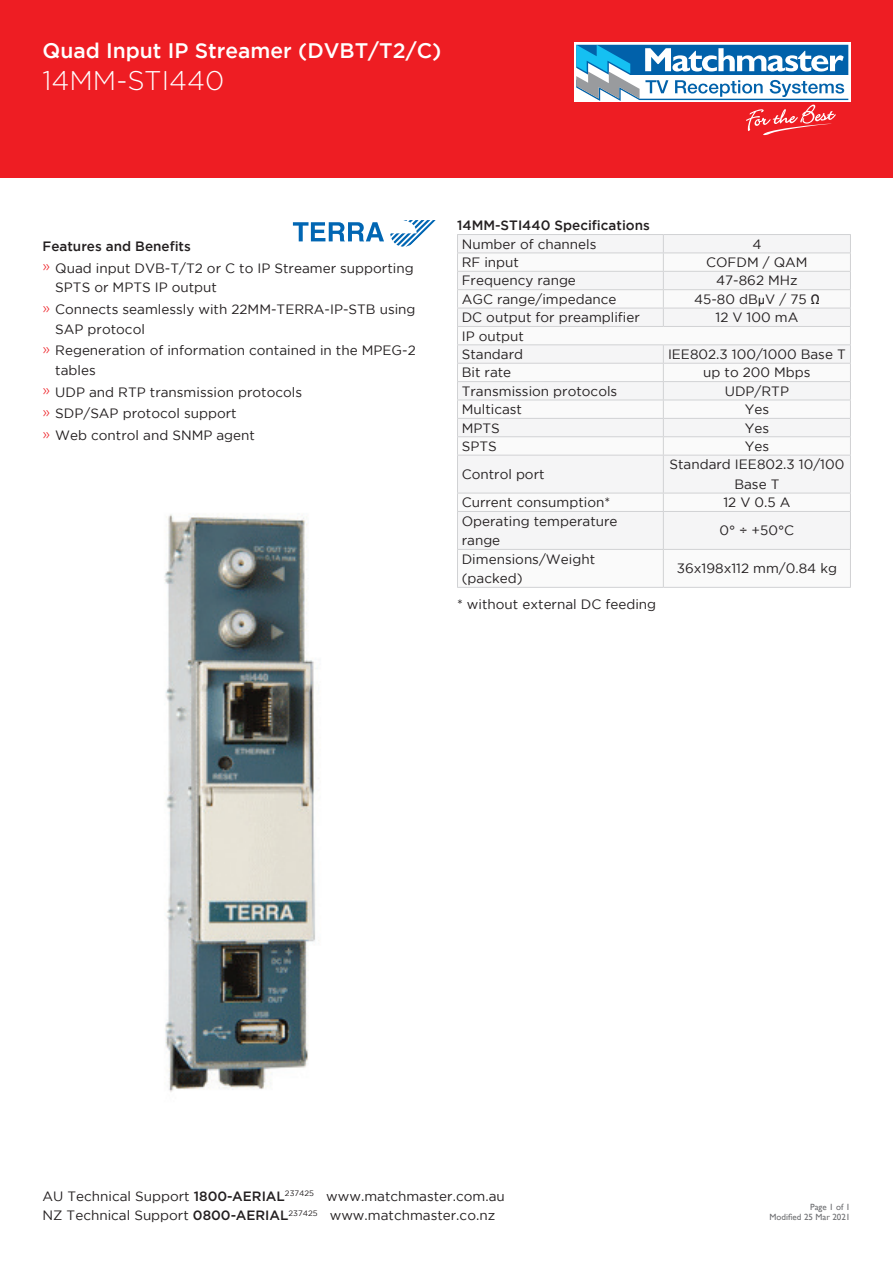
<style>
.page{position:relative;width:893px;height:1263px;background:#fff}
.page>*{position:absolute;margin:0;border:0;box-sizing:border-box;transform-origin:0 0}
.t1{font:300 27px "Gotham";color:#fff}
.t2{font:500 21px "Gotham";color:#fff}
.t3{font:13.5px/21.8px "Gotham";color:#231f20}
.t4{font:500 13.5px "Gotham";color:#231f20}
.t5{font:9px/10.8px "Gill Sans";color:#6c6d70;text-align:right}
.s1{font-weight:500}
.s2{font-weight:300;font-size:15px;color:#ee1d23}
.s3{font-family:"Gill Sans"}
</style>
<div class="page">
<div style="left:0;top:0;width:893px;height:178px;background:#ee1d23"></div>
<svg style="left:574px;top:43px;width:276px;height:59px"></svg>
<svg style="left:576px;top:45px;width:272px;height:90px"></svg>
<svg style="left:293px;top:222px;width:91px;height:19px"></svg>
<svg style="left:390px;top:220px;width:46px;height:27px"></svg>
<div style="left:458px;top:235px;width:392px;height:18px;background:#f5f5f6"></div>
<div style="left:458px;top:254px;width:392px;height:333px;background:#f5f5f6"></div>
<hr style="left:457px;top:253px;width:206px;height:1px;background:#d1d2d4">
<hr style="left:663px;top:253px;width:188px;height:1px;background:#d1d2d4">
<hr style="left:457px;top:271px;width:206px;height:1px;background:#d1d2d4">
<hr style="left:663px;top:271px;width:188px;height:1px;background:#d1d2d4">
<hr style="left:457px;top:289px;width:206px;height:1px;background:#d1d2d4">
<hr style="left:663px;top:289px;width:188px;height:1px;background:#d1d2d4">
<hr style="left:457px;top:308px;width:206px;height:1px;background:#d1d2d4">
<hr style="left:663px;top:308px;width:188px;height:1px;background:#d1d2d4">
<hr style="left:457px;top:326px;width:206px;height:1px;background:#d1d2d4">
<hr style="left:663px;top:326px;width:188px;height:1px;background:#d1d2d4">
<hr style="left:457px;top:344px;width:206px;height:1px;background:#d1d2d4">
<hr style="left:663px;top:344px;width:188px;height:1px;background:#d1d2d4">
<hr style="left:457px;top:363px;width:206px;height:1px;background:#d1d2d4">
<hr style="left:663px;top:363px;width:188px;height:1px;background:#d1d2d4">
<hr style="left:457px;top:381px;width:206px;height:1px;background:#d1d2d4">
<hr style="left:663px;top:381px;width:188px;height:1px;background:#d1d2d4">
<hr style="left:457px;top:400px;width:206px;height:1px;background:#d1d2d4">
<hr style="left:663px;top:400px;width:188px;height:1px;background:#d1d2d4">
<hr style="left:457px;top:418px;width:206px;height:1px;background:#d1d2d4">
<hr style="left:663px;top:418px;width:188px;height:1px;background:#d1d2d4">
<hr style="left:457px;top:436px;width:206px;height:1px;background:#d1d2d4">
<hr style="left:663px;top:436px;width:188px;height:1px;background:#d1d2d4">
<hr style="left:457px;top:455px;width:206px;height:1px;background:#d1d2d4">
<hr style="left:663px;top:455px;width:188px;height:1px;background:#d1d2d4">
<hr style="left:457px;top:493px;width:206px;height:1px;background:#d1d2d4">
<hr style="left:663px;top:493px;width:188px;height:1px;background:#d1d2d4">
<hr style="left:457px;top:511px;width:206px;height:1px;background:#d1d2d4">
<hr style="left:663px;top:511px;width:188px;height:1px;background:#d1d2d4">
<hr style="left:457px;top:549px;width:206px;height:1px;background:#d1d2d4">
<hr style="left:663px;top:549px;width:188px;height:1px;background:#d1d2d4">
<hr style="left:457px;top:587px;width:206px;height:1px;background:#d1d2d4">
<hr style="left:663px;top:587px;width:188px;height:1px;background:#d1d2d4">
<hr style="left:457px;top:234px;width:206px;height:1px;background:#d1d2d4">
<hr style="left:663px;top:234px;width:188px;height:1px;background:#d1d2d4">
<svg style="left:663px;top:235px;width:1px;height:91px"></svg>
<svg style="left:457px;top:235px;width:1px;height:220px"></svg>
<svg style="left:663px;top:345px;width:1px;height:110px"></svg>
<svg style="left:850px;top:235px;width:1px;height:220px"></svg>
<hr style="left:457px;top:455px;width:1px;height:38px;background:#d1d2d4">
<hr style="left:663px;top:455px;width:1px;height:38px;background:#d1d2d4">
<hr style="left:850px;top:455px;width:1px;height:38px;background:#d1d2d4">
<svg style="left:457px;top:494px;width:1px;height:17px"></svg>
<svg style="left:663px;top:494px;width:1px;height:17px"></svg>
<svg style="left:850px;top:494px;width:1px;height:17px"></svg>
<hr style="left:457px;top:512px;width:1px;height:37px;background:#d1d2d4">
<hr style="left:663px;top:512px;width:1px;height:37px;background:#d1d2d4">
<hr style="left:850px;top:512px;width:1px;height:37px;background:#d1d2d4">
<hr style="left:457px;top:550px;width:1px;height:37px;background:#d1d2d4">
<hr style="left:663px;top:550px;width:1px;height:37px;background:#d1d2d4">
<hr style="left:850px;top:550px;width:1px;height:37px;background:#d1d2d4">
<img style="left:164px;top:514px;width:154px;height:578px">
<svg style="left:811px;top:294px;width:8px;height:10px"></svg>
<h2 class="t2" style="left:43px;top:38px;width:400px">Quad Input IP Streamer (DVBT/T2/C)</h2>
<h1 class="t1" style="left:43px;top:64px;width:183px">14MM-STI440</h1>
<p class="t3" style="left:43px;top:235px;width:373px"><span class="s1">Features and Benefits<br></span><span class="s2">»</span> Quad input DVB-T/T2 or C to IP Streamer supporting</p>
<p class="t3" style="left:43px;top:277px;width:375px;text-indent:13px">SPTS or MPTS IP output<br><span class="s2">»</span> Connects seamlessly with 22MM-TERRA-IP-STB using</p>
<p class="t3" style="left:43px;top:318px;width:375px;text-indent:13px">SAP protocol<br><span class="s2">»</span> Regeneration of information contained in the MPEG-2</p>
<p class="t3" style="left:43px;top:359px;width:261px;text-indent:13px">tables<br><span class="s2">»</span> UDP and RTP transmission protocols <span class="s2">»</span> SDP/SAP protocol support<br><span class="s2">»</span> Web control and SNMP agent</p>
<p class="t4" style="left:457px;top:217px;width:194px">14MM-STI440 Specifications</p>
<p class="t3" style="left:462px;top:233px;width:136px">Number of channels</p>
<p class="t3" style="left:752px;top:233px;width:11px">4</p>
<p class="t3" style="left:462px;top:251px;width:59px">RF input</p>
<p class="t3" style="left:706px;top:251px;width:103px">COFDM / QAM</p>
<p class="t3" style="left:462px;top:270px;width:116px">Frequency range</p>
<p class="t3" style="left:716px;top:270px;width:83px">47-862 MHz</p>
<p class="t3" style="left:462px;top:288px;width:156px">AGC range/impedance</p>
<p class="t3" style="left:694px;top:288px;width:114px">45-80 dB<span class="s3">µ</span>V / 75</p>
<p class="t3" style="left:462px;top:306px;width:180px">DC output for preamplifier</p>
<p class="t3" style="left:715px;top:306px;width:84px">12 V 100 mA</p>
<p class="t3" style="left:462px;top:326px;width:64px;line-height:18.5px">IP output<br>Standard</p>
<p class="t3" style="left:668px;top:343px;width:179px">IEE802.3 100/1000 Base T</p>
<p class="t3" style="left:462px;top:361px;width:51px">Bit rate</p>
<p class="t3" style="left:703px;top:361px;width:109px">up to 200 Mbps</p>
<p class="t3" style="left:462px;top:380px;width:157px">Transmission protocols</p>
<p class="t3" style="left:725px;top:380px;width:66px">UDP/RTP</p>
<p class="t3" style="left:462px;top:398px;width:62px">Multicast</p>
<p class="t3" style="left:745px;top:398px;width:26px">Yes</p>
<p class="t3" style="left:462px;top:417px;width:40px">MPTS</p>
<p class="t3" style="left:745px;top:417px;width:26px">Yes</p>
<p class="t3" style="left:462px;top:435px;width:37px">SPTS</p>
<p class="t3" style="left:745px;top:435px;width:26px">Yes</p>
<p class="t3" style="left:462px;top:463px;width:84px">Control port</p>
<p class="t3" style="left:669px;top:455px;width:176px;line-height:19.5px;text-align:center">Standard IEE802.3 10/100<br>Base T</p>
<p class="t3" style="left:462px;top:491px;width:150px">Current consumption*</p>
<p class="t3" style="left:723px;top:491px;width:69px">12 V 0.5 A</p>
<p class="t3" style="left:462px;top:511px;width:157px;line-height:19.5px">Operating temperature range</p>
<p class="t3" style="left:720px;top:520px;width:76px">0° <span class="s3">÷</span> +50°C</p>
<p class="t3" style="left:462px;top:549px;width:135px;line-height:19.6px">Dimensions/Weight (packed)</p>
<p class="t3" style="left:677px;top:557px;width:162px">36x198x112 mm/0.84 kg</p>
<p class="t3" style="left:457px;top:594px;width:201px">* without external DC feeding</p>
<p class="t3" style="left:43px;top:1186px;width:464px;line-height:19.5px">AU Technical Support <span class="s1">1800-AERIAL</span><sup>237425</sup> www.matchmaster.com.au<br>NZ Technical Support <span class="s1">0800-AERIAL</span><sup>237425</sup> www.matchmaster.co.nz</p>
<p class="t5" style="left:770px;top:1201px;width:82px">Page 1 of 1<br>Modified 25 Mar 2021</p>
</div>
